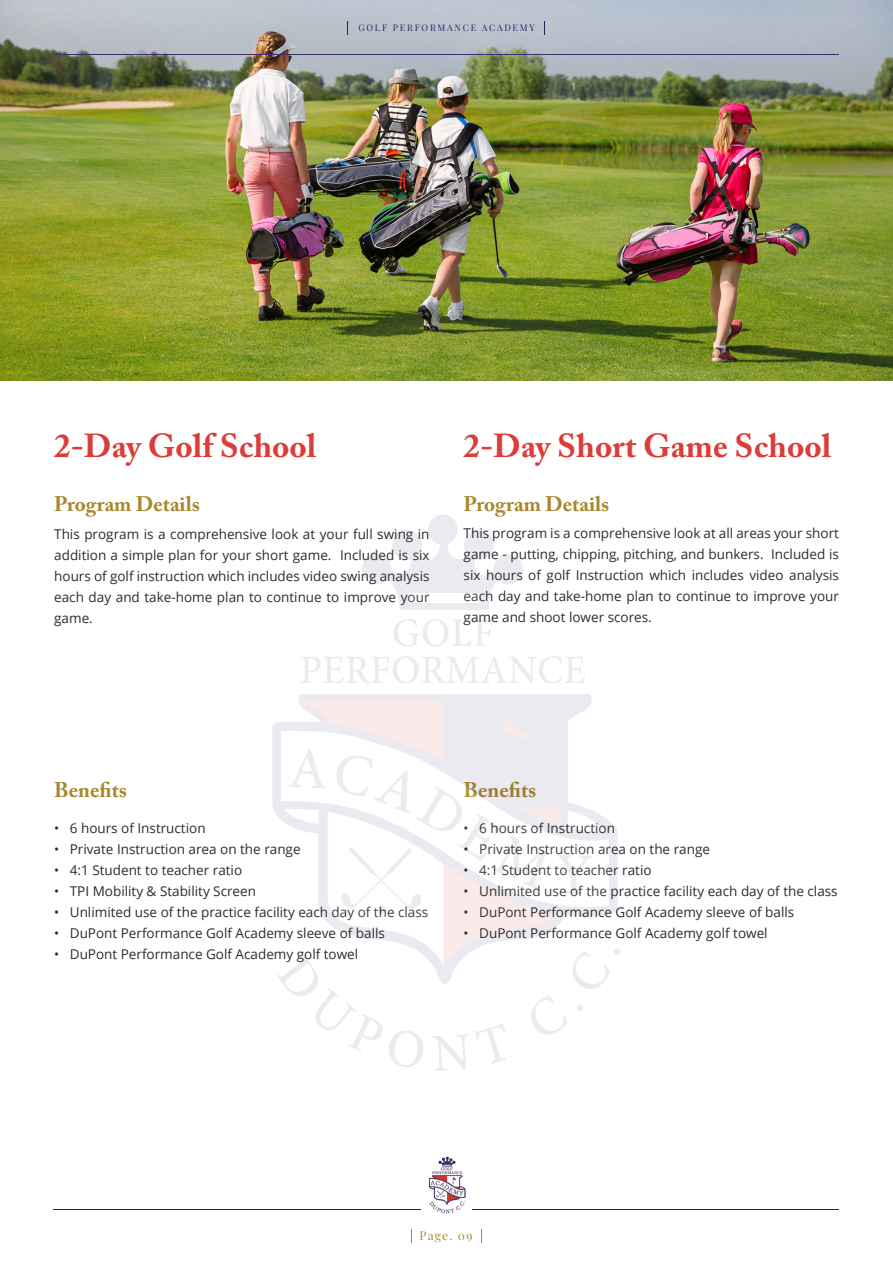
<style>
.page{position:relative;width:893px;height:1263px;background:#fff}
.page>*{position:absolute;margin:0;border:0;box-sizing:border-box;transform-origin:0 0}
.t1{font:700 33px "Adobe Caslon Pro";color:#db3d39}
.t2{font:700 21px "Adobe Caslon Pro";color:#a7882d}
.t3{font:13.5px/21px "Open Sans";color:#2b2c2b;text-align:justify}
.t4{font:12px "Playfair Display";letter-spacing:.095em;color:#a7882d}
.t5{font:9px "Playfair Display";letter-spacing:.2em;color:#2d215b}
</style>
<div class="page">
<img style="left:0;top:0;width:893px;height:380px">
<svg style="left:347px;top:21px;width:1px;height:14px"></svg>
<svg style="left:544px;top:21px;width:1px;height:14px"></svg>
<svg style="left:481px;top:1229px;width:1px;height:14px"></svg>
<hr style="left:54px;top:1209px;width:785px;height:1px;background:#2b2c2b">
<img style="left:421px;top:1156px;width:51px;height:58px">
<hr style="left:54px;top:54px;width:785px;height:1px;background:#3f2e73">
<div style="left:392px;top:530px;width:30px;height:30px;background:#eceaf1;border-radius:50%"></div>
<div style="left:428px;top:514px;width:30px;height:31px;background:#eceaf1;border-radius:50%"></div>
<div style="left:362px;top:554px;width:29px;height:30px;background:#eceaf1;border-radius:50%"></div>
<div style="left:464px;top:530px;width:29px;height:30px;background:#eceaf1;border-radius:50%"></div>
<div style="left:493px;top:554px;width:30px;height:30px;background:#eceaf1;border-radius:50%"></div>
<svg style="left:387px;top:544px;width:112px;height:66px"></svg>
<div style="left:408px;top:593px;width:70px;height:9px;background:#fff"></div>
<svg style="left:272px;top:694px;width:320px;height:119px;background:#eeecf2"></svg>
<svg style="left:394px;top:619px;width:98px;height:27px"></svg>
<svg style="left:301px;top:656px;width:284px;height:27px"></svg>
<svg style="left:276px;top:701px;width:344px;height:370px"></svg>
<p class="t5" style="left:358px;top:20px;width:178px">GOLF PERFORMANCE ACADEMY</p>
<h1 class="t1" style="left:54px;top:426px;width:264px">2-Day Golf School</h1>
<h2 class="t2" style="left:54px;top:491px;width:147px">Program Details</h2>
<p class="t3" style="left:54px;top:523px;width:377px">This program is a comprehensive look at your full swing in addition a simple plan for your short game. Included is six hours of golf instruction which includes video swing analysis each day and take-home plan to continue to improve your game.</p>
<h1 class="t1" style="left:464px;top:426px;width:369px">2-Day Short Game School</h1>
<h2 class="t2" style="left:464px;top:491px;width:147px">Program Details</h2>
<p class="t3" style="left:464px;top:522px;width:377px">This program is a comprehensive look at all areas your short game - putting, chipping, pitching, and bunkers. Included is six hours of golf Instruction which includes video analysis each day and take-home plan to continue to improve your game and shoot lower scores.</p>
<h2 class="t2" style="left:54px;top:778px;width:74px">Benefits</h2>
<p class="t3" style="left:54px;top:818px;width:153px">• 6 hours of Instruction</p>
<p class="t3" style="left:54px;top:839px;width:248px">• Private Instruction area on the range</p>
<p class="t3" style="left:54px;top:860px;width:189px">• 4:1 Student to teacher ratio</p>
<p class="t3" style="left:54px;top:881px;width:203px">• TPI Mobility &amp; Stability Screen</p>
<p class="t3" style="left:54px;top:902px;width:376px">• Unlimited use of the practice facility each day of the class</p>
<p class="t3" style="left:54px;top:923px;width:332px">• DuPont Performance Golf Academy sleeve of balls</p>
<p class="t3" style="left:54px;top:944px;width:306px">• DuPont Performance Golf Academy golf towel</p>
<h2 class="t2" style="left:464px;top:778px;width:74px">Benefits</h2>
<p class="t3" style="left:464px;top:818px;width:153px">• 6 hours of Instruction</p>
<p class="t3" style="left:464px;top:839px;width:248px">• Private Instruction area on the range</p>
<p class="t3" style="left:464px;top:860px;width:189px">• 4:1 Student to teacher ratio</p>
<p class="t3" style="left:464px;top:881px;width:376px">• Unlimited use of the practice facility each day of the class</p>
<p class="t3" style="left:464px;top:902px;width:332px">• DuPont Performance Golf Academy sleeve of balls</p>
<p class="t3" style="left:464px;top:923px;width:306px">• DuPont Performance Golf Academy golf towel</p>
<p class="t4" style="left:420px;top:1226px;width:54px">Page. 09</p>
</div>
